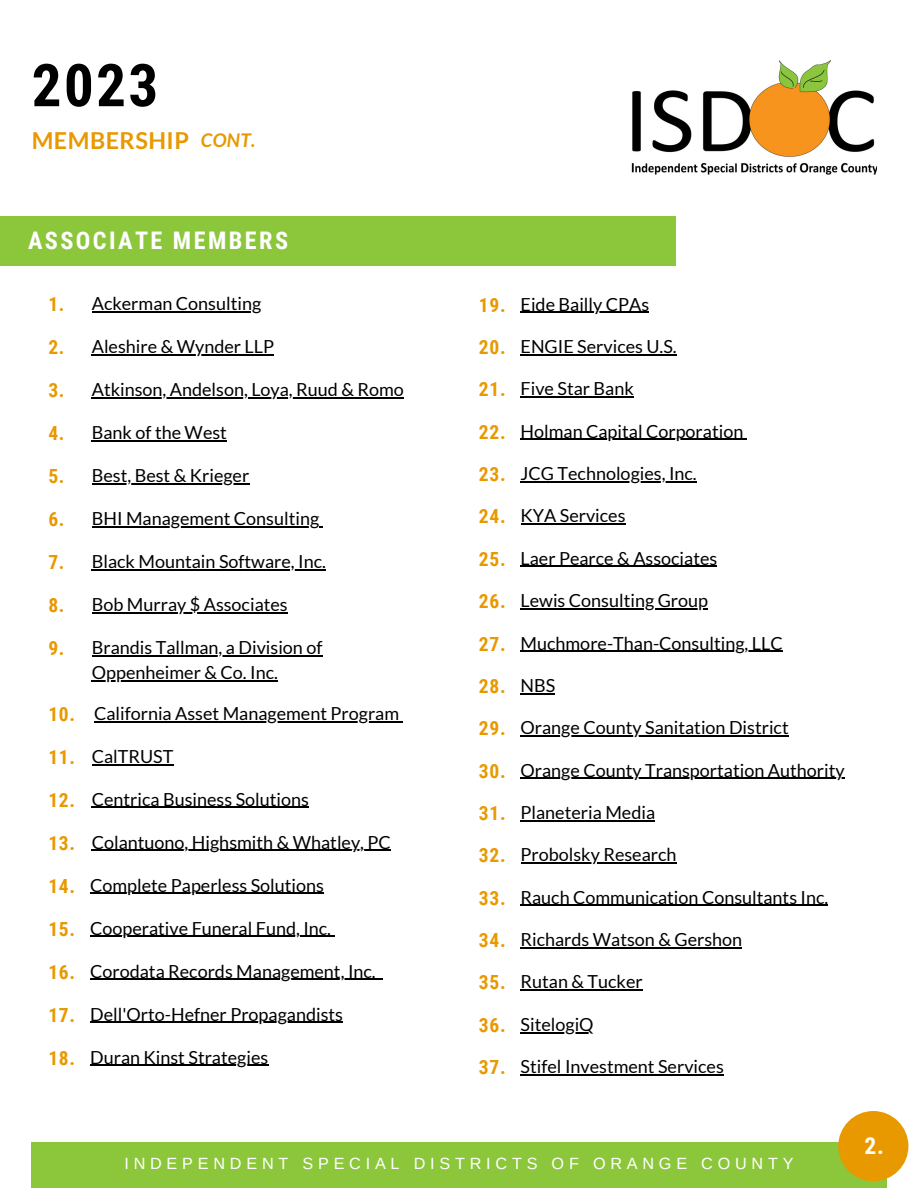
<style>
.page{position:relative;width:918px;height:1188px;background:#fff}
.page>*{position:absolute;margin:0;border:0;box-sizing:border-box;transform-origin:0 0}
.t1{font:700 59.1px "Roboto Condensed";color:#000}
.t2{font:700 24.3px "Roboto Condensed";letter-spacing:.1em;color:#fff}
.t3{font:700 23.4px "Lato";letter-spacing:.02em;color:#e89900}
.t4{font:700 23.4px "Roboto Condensed";color:#fff}
.t5{font:700 19.5px "Roboto Condensed";letter-spacing:.04em;color:#e89900}
.t6{font:italic 700 18.9px "Lato";color:#e89900}
.t7{font:18px/24.8px "Lato";color:#000}
.t8{font:16.2px "Arimo";letter-spacing:.295em;color:#fff}
</style>
<div class="page">
<div style="left:32px;top:1142px;width:855px;height:46px;background:#8cc73b"></div>
<div style="left:0;top:216px;width:676px;height:50px;background:#8cc73b"></div>
<img style="left:631px;top:61px;width:245px;height:113px">
<hr style="left:92px;top:312px;width:169px;height:1px;background:#000">
<div style="left:838px;top:1111px;width:70px;height:70px;background:#e89900;border-radius:50%"></div>
<hr style="left:92px;top:354px;width:182px;height:2px;background:#000">
<hr style="left:92px;top:397px;width:312px;height:2px;background:#000">
<hr style="left:92px;top:440px;width:135px;height:2px;background:#000">
<hr style="left:92px;top:483px;width:157px;height:1px;background:#000">
<hr style="left:92px;top:526px;width:227px;height:1px;background:#000">
<hr style="left:92px;top:569px;width:234px;height:1px;background:#000">
<hr style="left:92px;top:612px;width:196px;height:1px;background:#000">
<hr style="left:92px;top:655px;width:231px;height:1px;background:#000">
<hr style="left:92px;top:680px;width:186px;height:1px;background:#000">
<hr style="left:94px;top:721px;width:305px;height:1px;background:#000">
<hr style="left:92px;top:764px;width:81px;height:1px;background:#000">
<hr style="left:92px;top:807px;width:217px;height:1px;background:#000">
<hr style="left:92px;top:850px;width:299px;height:1px;background:#000">
<hr style="left:521px;top:354px;width:156px;height:1px;background:#000">
<hr style="left:521px;top:396px;width:113px;height:2px;background:#000">
<hr style="left:521px;top:439px;width:222px;height:1px;background:#000">
<hr style="left:521px;top:481px;width:176px;height:1px;background:#000">
<hr style="left:521px;top:524px;width:105px;height:1px;background:#000">
<hr style="left:521px;top:566px;width:196px;height:1px;background:#000">
<hr style="left:521px;top:608px;width:187px;height:1px;background:#000">
<hr style="left:521px;top:651px;width:262px;height:1px;background:#000">
<hr style="left:521px;top:693px;width:34px;height:1px;background:#000">
<hr style="left:521px;top:735px;width:268px;height:1px;background:#000">
<hr style="left:521px;top:778px;width:324px;height:1px;background:#000">
<hr style="left:521px;top:820px;width:134px;height:1px;background:#000">
<hr style="left:521px;top:862px;width:155px;height:2px;background:#000">
<hr style="left:90px;top:936px;width:241px;height:1px;background:#000">
<hr style="left:90px;top:979px;width:286px;height:1px;background:#000">
<hr style="left:90px;top:1022px;width:253px;height:1px;background:#000">
<hr style="left:90px;top:1065px;width:178px;height:1px;background:#000">
<hr style="left:521px;top:312px;width:128px;height:1px;background:#000">
<hr style="left:521px;top:905px;width:307px;height:1px;background:#000">
<hr style="left:521px;top:947px;width:221px;height:1px;background:#000">
<hr style="left:521px;top:990px;width:122px;height:1px;background:#000">
<hr style="left:521px;top:1032px;width:73px;height:1px;background:#000">
<hr style="left:521px;top:1074px;width:203px;height:1px;background:#000">
<hr style="left:90px;top:893px;width:234px;height:1px;background:#000">
<p class="t1" style="left:32px;top:51px;width:128px">2023</p>
<p class="t3" style="left:32px;top:126px;width:159px">MEMBERSHIP</p>
<p class="t6" style="left:201px;top:129px;width:56px">CONT.</p>
<p class="t2" style="left:28px;top:226px;width:262px">ASSOCIATE MEMBERS</p>
<p class="t5" style="left:48px;top:293px;width:18px">1.</p>
<p class="t7" style="left:92px;top:291px;width:171px">Ackerman Consulting</p>
<p class="t5" style="left:48px;top:336px;width:18px">2.</p>
<p class="t7" style="left:92px;top:334px;width:184px">Aleshire &amp; Wynder LLP</p>
<p class="t5" style="left:48px;top:379px;width:18px">3.</p>
<p class="t7" style="left:92px;top:377px;width:314px">Atkinson, Andelson, Loya, Ruud &amp; Romo</p>
<p class="t5" style="left:48px;top:422px;width:18px">4.</p>
<p class="t7" style="left:92px;top:420px;width:137px">Bank of the West</p>
<p class="t5" style="left:48px;top:465px;width:18px">5.</p>
<p class="t7" style="left:92px;top:463px;width:159px">Best, Best &amp; Krieger</p>
<p class="t5" style="left:48px;top:508px;width:18px">6.</p>
<p class="t7" style="left:92px;top:506px;width:229px">BHI Management Consulting</p>
<p class="t5" style="left:48px;top:551px;width:18px">7.</p>
<p class="t7" style="left:92px;top:549px;width:236px">Black Mountain Software, Inc.</p>
<p class="t5" style="left:48px;top:594px;width:18px">8.</p>
<p class="t7" style="left:92px;top:592px;width:197px">Bob Murray $ Associates</p>
<p class="t5" style="left:48px;top:637px;width:18px">9.</p>
<p class="t7" style="left:92px;top:635px;width:232px">Brandis Tallman, a Division of<br>Oppenheimer &amp; Co. Inc.</p>
<p class="t5" style="left:48px;top:703px;width:28px">10.</p>
<p class="t7" style="left:94px;top:701px;width:307px">California Asset Management Program</p>
<p class="t5" style="left:48px;top:746px;width:28px">11.</p>
<p class="t7" style="left:92px;top:743px;width:83px">CalTRUST</p>
<p class="t5" style="left:48px;top:789px;width:28px">12.</p>
<p class="t7" style="left:92px;top:786px;width:219px">Centrica Business Solutions</p>
<p class="t5" style="left:48px;top:832px;width:28px">13.</p>
<p class="t7" style="left:92px;top:829px;width:301px">Colantuono, Highsmith &amp; Whatley, PC</p>
<p class="t5" style="left:48px;top:875px;width:28px">14.</p>
<p class="t7" style="left:90px;top:872px;width:235px">Complete Paperless Solutions</p>
<p class="t5" style="left:48px;top:918px;width:28px">15.</p>
<p class="t7" style="left:90px;top:915px;width:242px">Cooperative Funeral Fund, Inc.</p>
<p class="t5" style="left:48px;top:961px;width:28px">16.</p>
<p class="t7" style="left:90px;top:958px;width:287px">Corodata Records Management, Inc.</p>
<p class="t5" style="left:48px;top:1004px;width:28px">17.</p>
<p class="t7" style="left:90px;top:1001px;width:254px">Dell'Orto-Hefner Propagandists</p>
<p class="t5" style="left:48px;top:1046px;width:28px">18.</p>
<p class="t7" style="left:90px;top:1044px;width:180px">Duran Kinst Strategies</p>
<p class="t5" style="left:479px;top:293px;width:28px">19.</p>
<p class="t7" style="left:521px;top:291px;width:130px">Eide Bailly CPAs</p>
<p class="t5" style="left:479px;top:336px;width:28px">20.</p>
<p class="t7" style="left:521px;top:334px;width:158px">ENGIE Services U.S.</p>
<p class="t5" style="left:479px;top:378px;width:28px">21.</p>
<p class="t7" style="left:521px;top:376px;width:115px">Five Star Bank</p>
<p class="t5" style="left:479px;top:421px;width:28px">22.</p>
<p class="t7" style="left:521px;top:418px;width:224px">Holman Capital Corporation</p>
<p class="t5" style="left:479px;top:463px;width:28px">23.</p>
<p class="t7" style="left:521px;top:461px;width:178px">JCG Technologies, Inc.</p>
<p class="t5" style="left:479px;top:505px;width:28px">24.</p>
<p class="t7" style="left:521px;top:503px;width:106px">KYA Services</p>
<p class="t5" style="left:479px;top:548px;width:28px">25.</p>
<p class="t7" style="left:521px;top:545px;width:198px">Laer Pearce &amp; Associates</p>
<p class="t5" style="left:479px;top:590px;width:28px">26.</p>
<p class="t7" style="left:521px;top:588px;width:189px">Lewis Consulting Group</p>
<p class="t5" style="left:479px;top:632px;width:28px">27.</p>
<p class="t7" style="left:521px;top:630px;width:264px">Muchmore-Than-Consulting, LLC</p>
<p class="t5" style="left:479px;top:675px;width:28px">28.</p>
<p class="t7" style="left:521px;top:673px;width:36px">NBS</p>
<p class="t5" style="left:479px;top:717px;width:28px">29.</p>
<p class="t7" style="left:521px;top:715px;width:270px">Orange County Sanitation District</p>
<p class="t5" style="left:479px;top:760px;width:28px">30.</p>
<p class="t7" style="left:521px;top:757px;width:326px">Orange County Transportation Authority</p>
<p class="t5" style="left:479px;top:802px;width:28px">31.</p>
<p class="t7" style="left:521px;top:800px;width:136px">Planeteria Media</p>
<p class="t5" style="left:479px;top:844px;width:28px">32.</p>
<p class="t7" style="left:521px;top:842px;width:157px">Probolsky Research</p>
<p class="t5" style="left:479px;top:887px;width:28px">33.</p>
<p class="t7" style="left:521px;top:884px;width:309px">Rauch Communication Consultants Inc.</p>
<p class="t5" style="left:479px;top:929px;width:28px">34.</p>
<p class="t7" style="left:521px;top:927px;width:223px">Richards Watson &amp; Gershon</p>
<p class="t5" style="left:479px;top:971px;width:28px">35.</p>
<p class="t7" style="left:521px;top:969px;width:124px">Rutan &amp; Tucker</p>
<p class="t5" style="left:479px;top:1014px;width:28px">36.</p>
<p class="t7" style="left:521px;top:1011px;width:75px">SitelogiQ</p>
<p class="t5" style="left:479px;top:1056px;width:28px">37.</p>
<p class="t7" style="left:521px;top:1054px;width:205px">Stifel Investment Services</p>
<p class="t8" style="left:124px;top:1154px;width:671px">INDEPENDENT SPECIAL DISTRICTS OF ORANGE COUNTY</p>
<p class="t4" style="left:864px;top:1133px;width:21px">2.</p>
</div>
